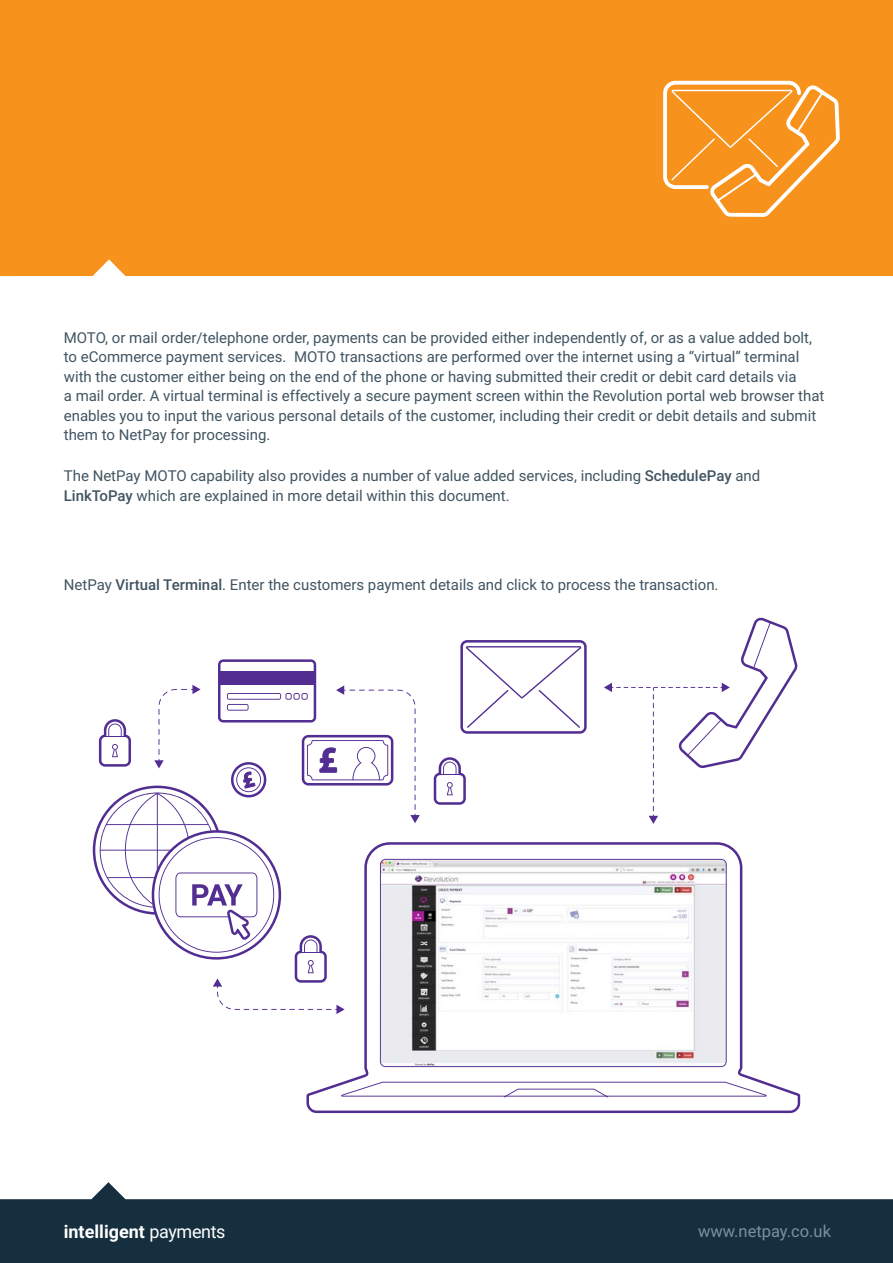
<style>
.page{position:relative;width:893px;height:1263px;background:#fff}
.page>*{position:absolute;margin:0;border:0;box-sizing:border-box;transform-origin:0 0}
.t1{font:700 18px "Roboto";color:#fff}
.t2{font:16.5px "Roboto";color:#7d8f9e}
.t3{font:15px/19.5px "Roboto";color:#405461}
.s1{font-weight:500}
.s2{font-weight:400}
</style>
<div class="page">
<svg style="left:0;top:1182px;width:893px;height:81px;fill:#152f3f"></svg>
<div style="left:0;top:0;width:893px;height:276px;background:#f7931d"></div>
<svg style="left:306px;top:842px;width:494px;height:271px"></svg>
<svg style="left:434px;top:757px;width:32px;height:48px"></svg>
<svg style="left:604px;top:617px;width:194px;height:207px"></svg>
<svg style="left:460px;top:640px;width:127px;height:94px"></svg>
<svg style="left:93px;top:659px;width:327px;height:355px"></svg>
<svg style="left:663px;top:81px;width:177px;height:136px;background:#f8a23e"></svg>
<p class="t3" style="left:64px;top:327px;width:762px">MOTO, or mail order/telephone order, payments can be provided either independently of, or as a value added bolt, to eCommerce payment services. MOTO transactions are performed over the internet using a “virtual” terminal with the customer either being on the end of the phone or having submitted their credit or debit card details via<br>a mail order. A virtual terminal is effectively a secure payment screen within the Revolution portal web browser that enables you to input the various personal details of the customer, including their credit or debit details and submit them to NetPay for processing.</p>
<p class="t3" style="left:64px;top:466px;width:698px">The NetPay MOTO capability also provides a number of value added services, including <span class="s1">SchedulePay</span> and<br><span class="s1">LinkToPay</span> which are explained in more detail within this document.</p>
<p class="t3" style="left:64px;top:574px;width:656px">NetPay <span class="s1">Virtual Terminal</span>. Enter the customers payment details and click to process the transaction.</p>
<p class="t1" style="left:64px;top:1219px;width:163px">intelligent <span class="s2">payments</span></p>
<p class="t2" style="left:698px;top:1220px;width:135px">www.netpay.co.uk</p>
</div>
